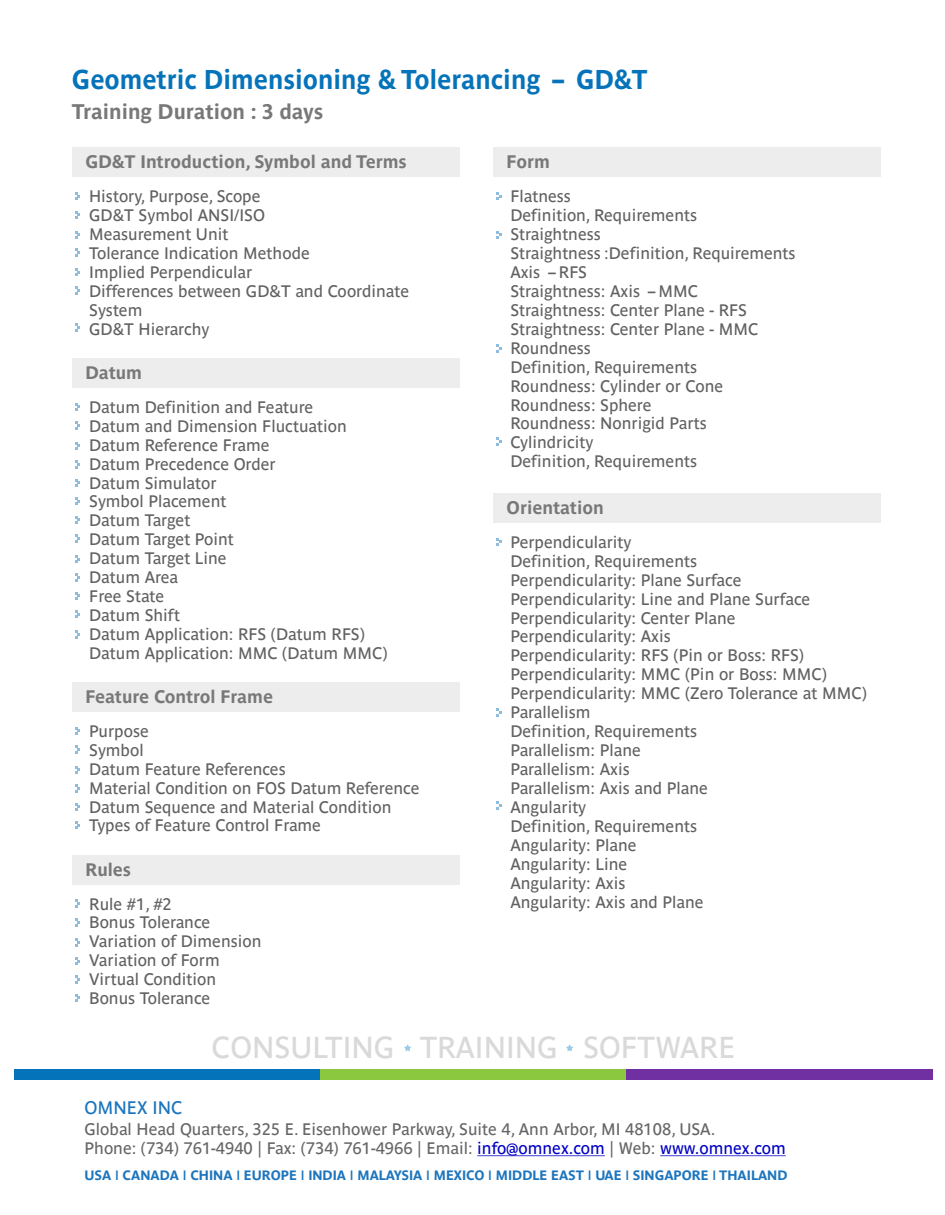
<style>
.page{position:relative;width:945px;height:1215px;background:#fff}
.page>*{position:absolute;margin:0;border:0;box-sizing:border-box;transform-origin:0 0}
.t1{font:30px "Parisine";color:#d9d9d9}
.t2{font:700 27px "Parisine";color:#0573ba;scale:.95 1}
.t3{font:700 21px "Parisine";color:#787878}
.t4{font:700 18px "Parisine";color:#787878}
.t5{font:18px "Parisine";color:#1c75bd}
.t6{font:16.5px/18.9px "Parisine";color:#616161}
.t7{font:16.5px/18.9px "Parisine";color:#666}
.t8{font:700 13.5px "Parisine";color:#1c75bd}
.s1{color:#0000c4}
</style>
<div class="page">
<div style="left:493px;top:147px;width:388px;height:30px;background:#ededed"></div>
<svg style="left:496px;top:192px;width:5px;height:8px"></svg>
<svg style="left:496px;top:231px;width:5px;height:8px"></svg>
<div style="left:72px;top:147px;width:388px;height:30px;background:#ededed"></div>
<svg style="left:75px;top:192px;width:5px;height:8px"></svg>
<svg style="left:75px;top:211px;width:5px;height:8px"></svg>
<svg style="left:75px;top:249px;width:5px;height:8px"></svg>
<svg style="left:75px;top:268px;width:5px;height:8px"></svg>
<svg style="left:75px;top:286px;width:5px;height:9px"></svg>
<svg style="left:75px;top:231px;width:5px;height:8px"></svg>
<svg style="left:75px;top:323px;width:5px;height:9px"></svg>
<div style="left:72px;top:358px;width:388px;height:30px;background:#ededed"></div>
<svg style="left:75px;top:403px;width:5px;height:8px"></svg>
<svg style="left:75px;top:422px;width:5px;height:8px"></svg>
<svg style="left:75px;top:497px;width:5px;height:8px"></svg>
<svg style="left:75px;top:479px;width:5px;height:8px"></svg>
<svg style="left:75px;top:460px;width:5px;height:8px"></svg>
<svg style="left:75px;top:442px;width:5px;height:8px"></svg>
<svg style="left:75px;top:516px;width:5px;height:8px"></svg>
<svg style="left:75px;top:535px;width:5px;height:8px"></svg>
<svg style="left:75px;top:610px;width:5px;height:8px"></svg>
<svg style="left:75px;top:592px;width:5px;height:8px"></svg>
<svg style="left:75px;top:573px;width:5px;height:8px"></svg>
<svg style="left:75px;top:555px;width:5px;height:8px"></svg>
<svg style="left:75px;top:630px;width:5px;height:9px"></svg>
<div style="left:72px;top:682px;width:388px;height:30px;background:#ededed"></div>
<svg style="left:75px;top:727px;width:5px;height:8px"></svg>
<svg style="left:75px;top:746px;width:5px;height:8px"></svg>
<svg style="left:75px;top:821px;width:5px;height:8px"></svg>
<svg style="left:75px;top:803px;width:5px;height:8px"></svg>
<svg style="left:75px;top:784px;width:5px;height:8px"></svg>
<svg style="left:75px;top:766px;width:5px;height:8px"></svg>
<div style="left:72px;top:855px;width:388px;height:30px;background:#ededed"></div>
<svg style="left:75px;top:899px;width:5px;height:9px"></svg>
<svg style="left:75px;top:918px;width:5px;height:9px"></svg>
<svg style="left:75px;top:994px;width:5px;height:8px"></svg>
<svg style="left:75px;top:975px;width:5px;height:9px"></svg>
<svg style="left:75px;top:957px;width:5px;height:8px"></svg>
<svg style="left:75px;top:939px;width:5px;height:8px"></svg>
<svg style="left:496px;top:344px;width:5px;height:8px"></svg>
<svg style="left:496px;top:437px;width:5px;height:9px"></svg>
<div style="left:493px;top:493px;width:388px;height:30px;background:#ededed"></div>
<svg style="left:496px;top:538px;width:5px;height:8px"></svg>
<svg style="left:496px;top:708px;width:5px;height:8px"></svg>
<svg style="left:496px;top:801px;width:5px;height:9px"></svg>
<div style="left:14px;top:1069px;width:307px;height:11px;background:#0573ba"></div>
<div style="left:321px;top:1069px;width:306px;height:11px;background:#8cc740"></div>
<div style="left:627px;top:1069px;width:306px;height:11px;background:#7030a1"></div>
<hr style="left:477px;top:1155px;width:128px;height:1px;background:#0000c4">
<hr style="left:660px;top:1155px;width:126px;height:1px;background:#0000c4">
<svg style="left:404px;top:1044px;width:7px;height:7px"></svg>
<svg style="left:566px;top:1044px;width:7px;height:7px"></svg>
<h2 class="t2" style="left:72px;top:68px;width:608px">Geometric Dimensioning &amp; Tolerancing – GD&amp;T</h2>
<p class="t3" style="left:72px;top:103px;width:253px">Training Duration : 3 days</p>
<p class="t4" style="left:85px;top:154px;width:323px">GD&amp;T Introduction, Symbol and Terms</p>
<p class="t6" style="left:89px;top:188px;width:322px">History, Purpose, Scope<br>GD&amp;T Symbol ANSI/ISO<br>Measurement Unit<br>Tolerance Indication Methode<br>Implied Perpendicular<br>Differences between GD&amp;T and Coordinate<br>System<br>GD&amp;T Hierarchy</p>
<p class="t4" style="left:85px;top:365px;width:58px">Datum</p>
<p class="t6" style="left:89px;top:399px;width:300px">Datum Definition and Feature<br>Datum and Dimension Fluctuation<br>Datum Reference Frame<br>Datum Precedence Order<br>Datum Simulator<br>Symbol Placement<br>Datum Target<br>Datum Target Point<br>Datum Target Line<br>Datum Area<br>Free State<br>Datum Shift<br>Datum Application: RFS (Datum RFS)<br>Datum Application: MMC (Datum MMC)</p>
<p class="t4" style="left:85px;top:689px;width:189px">Feature Control Frame</p>
<p class="t6" style="left:89px;top:723px;width:332px">Purpose<br>Symbol<br>Datum Feature References<br>Material Condition on FOS Datum Reference<br>Datum Sequence and Material Condition<br>Types of Feature Control Frame</p>
<p class="t4" style="left:85px;top:862px;width:47px">Rules</p>
<p class="t6" style="left:89px;top:895px;width:174px">Rule #1, #2<br>Bonus Tolerance<br>Variation of Dimension<br>Variation of Form<br>Virtual Condition<br>Bonus Tolerance</p>
<p class="t4" style="left:507px;top:154px;width:45px">Form</p>
<p class="t6" style="left:510px;top:188px;width:287px">Flatness<br>Definition, Requirements<br>Straightness<br>Straightness :Definition, Requirements<br>Axis –RFS<br>Straightness: Axis –MMC<br>Straightness: Center Plane - RFS<br>Straightness: Center Plane - MMC<br>Roundness<br>Definition, Requirements<br>Roundness: Cylinder or Cone<br>Roundness: Sphere<br>Roundness: Nonrigid Parts<br>Cylindricity<br>Definition, Requirements</p>
<p class="t4" style="left:507px;top:500px;width:99px">Orientation</p>
<p class="t6" style="left:510px;top:534px;width:358px">Perpendicularity<br>Definition, Requirements<br>Perpendicularity: Plane Surface<br>Perpendicularity: Line and Plane Surface<br>Perpendicularity: Center Plane<br>Perpendicularity: Axis<br>Perpendicularity: RFS (Pin or Boss: RFS)<br>Perpendicularity: MMC (Pin or Boss: MMC)<br>Perpendicularity: MMC (Zero Tolerance at MMC)<br>Parallelism<br>Definition, Requirements<br>Parallelism: Plane<br>Parallelism: Axis<br>Parallelism: Axis and Plane<br>Angularity<br>Definition, Requirements<br>Angularity: Plane<br>Angularity: Line<br>Angularity: Axis<br>Angularity: Axis and Plane</p>
<h1 class="t1" style="left:212px;top:1035px;width:525px">CONSULTING TRAINING SOFTWARE</h1>
<p class="t5" style="left:85px;top:1100px;width:99px">OMNEX INC</p>
<p class="t7" style="left:85px;top:1121px;width:703px">Global Head Quarters, 325 E. Eisenhower Parkway, Suite 4, Ann Arbor, MI 48108, USA.<br>Phone: (734) 761-4940 | Fax: (734) 761-4966 | Email: <span class="s1">info@omnex.com</span> | Web: <span class="s1">www.omnex.com</span></p>
<p class="t8" style="left:85px;top:1169px;width:705px">USA | CANADA | CHINA | EUROPE | INDIA | MALAYSIA | MEXICO | MIDDLE EAST | UAE | SINGAPORE | THAILAND</p>
</div>
